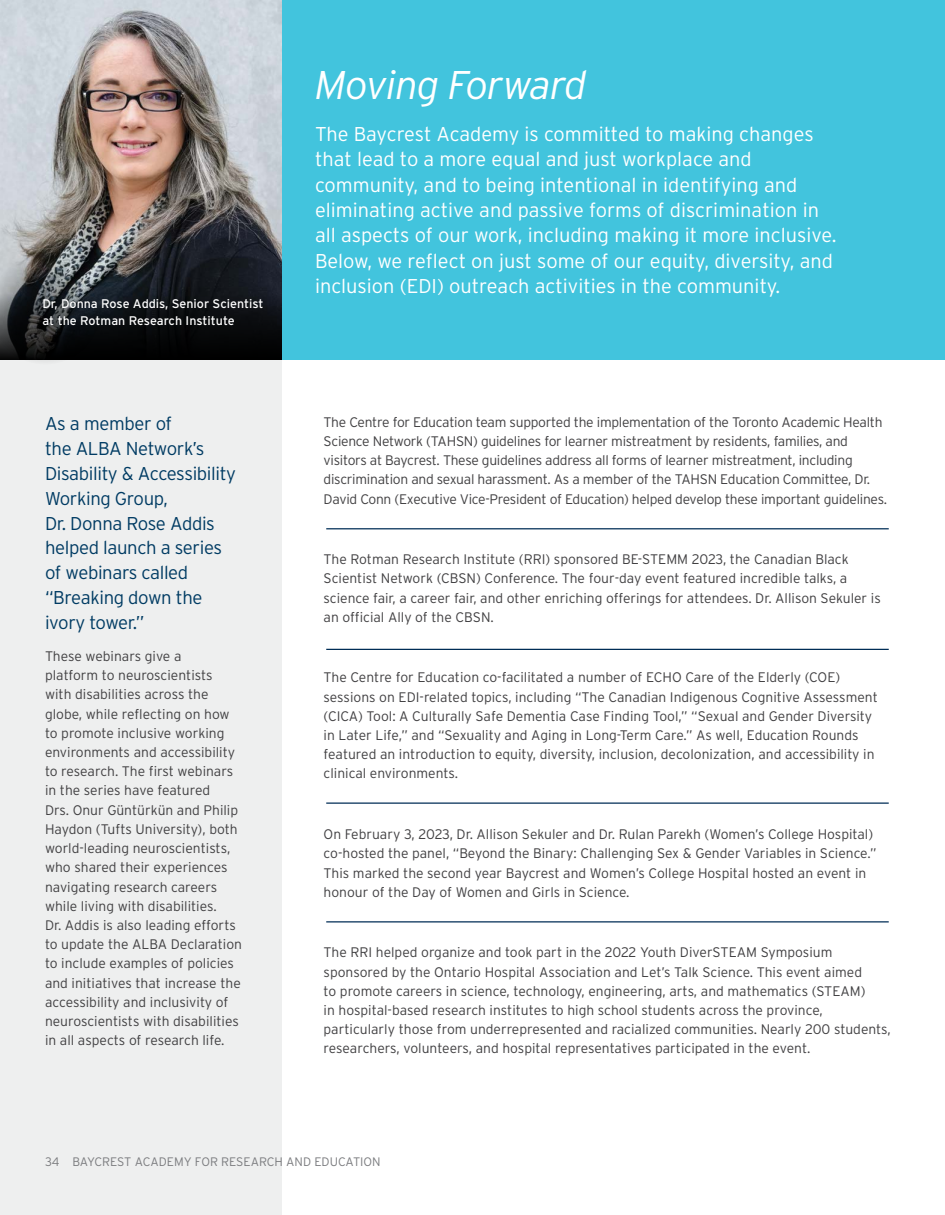
<style>
.page{position:relative;width:945px;height:1215px;background:#fff}
.page>*{position:absolute;margin:0;border:0;box-sizing:border-box;transform-origin:0 0}
.t1{font:italic 300 40px "Interstate";letter-spacing:-.02em;color:#fff}
.t2{font:300 20px/25.4px "Interstate";color:#fff}
.t3{font:300 18.5px/24.8px "Interstate";letter-spacing:-.02em;color:#003b63}
.t4{font:300 13.88px/19.2px "Interstate";color:#414042}
.t5{font:300 13.88px/19.2px "Interstate";letter-spacing:-.02em;color:#414042}
.t6{font:12.5px/16.8px "Interstate";color:#fff}
.t7{font:300 12.25px "Interstate";color:#7b7c7f}
</style>
<div class="page">
<div style="left:0;top:0;width:945px;height:360px;background:#42c4dd"></div>
<div style="left:0;top:0;width:281px;height:1215px;background:#eeefef"></div>
<img style="left:0;top:0;width:281px;height:288px">
<hr style="left:326px;top:528px;width:563px;height:1px;background:#002d56">
<hr style="left:326px;top:649px;width:563px;height:1px;background:#002d56">
<hr style="left:326px;top:802px;width:563px;height:2px;background:#002d56">
<hr style="left:326px;top:921px;width:563px;height:1px;background:#002d56">
<svg style="left:101px;top:288px;width:180px;height:72px;background:#090c0f"></svg>
<svg style="left:0;top:252px;width:101px;height:109px;background:#3c3f41"></svg>
<p class="t6" style="left:42px;top:295px;width:223px">Dr, Donna Rose Addis, Senior Scientist at the Rotman Research Institute</p>
<h3 class="t3" style="left:45px;top:411px;width:192px">As a member of<br>the ALBA Network’s<br>Disability &amp; Accessibility<br>Working Group,<br>Dr. Donna Rose Addis helped launch a series of webinars called “Breaking down the ivory tower.”</h3>
<p class="t4" style="left:45px;top:646px;width:199px">These webinars give a<br>platform to neuroscientists with disabilities across the globe, while reflecting on how to promote inclusive working environments and accessibility to research. The first webinars in the series have featured<br>Drs. Onur Güntürkün and Philip<br>Haydon (Tufts University), both world-leading neuroscientists, who shared their experiences navigating research careers while living with disabilities.<br>Dr. Addis is also leading efforts to update the ALBA Declaration to include examples of policies and initiatives that increase the accessibility and inclusivity of neuroscientists with disabilities in all aspects of research life.</p>
<h1 class="t1" style="left:315px;top:63px;width:273px">Moving Forward</h1>
<p class="t2" style="left:315px;top:121px;width:523px">The Baycrest Academy is committed to making changes that lead to a more equal and just workplace and community, and to being intentional in identifying and eliminating active and passive forms of discrimination in all aspects of our work, including making it more inclusive.<br>Below, we reflect on just some of our equity, diversity, and inclusion (EDI) outreach activities in the community.</p>
<p class="t5" style="left:324px;top:412px;width:565px">The Centre for Education team supported the implementation of the Toronto Academic Health Science Network (TAHSN) guidelines for learner mistreatment by residents, families, and visitors at Baycrest. These guidelines address all forms of learner mistreatment, including discrimination and sexual harassment. As a member of the TAHSN Education Committee, Dr.<br>David Conn (Executive Vice-President of Education) helped develop these important guidelines.</p>
<p class="t4" style="left:324px;top:550px;width:559px">The Rotman Research Institute (RRI) sponsored BE-STEMM 2023, the Canadian Black Scientist Network (CBSN) Conference. The four-day event featured incredible talks, a science fair, a career fair, and other enriching offerings for attendees. Dr. Allison Sekuler is an official Ally of the CBSN.</p>
<p class="t4" style="left:324px;top:668px;width:556px">The Centre for Education co-facilitated a number of ECHO Care of the Elderly (COE) sessions on EDI-related topics, including “The Canadian Indigenous Cognitive Assessment (CICA) Tool: A Culturally Safe Dementia Case Finding Tool,” “Sexual and Gender Diversity in Later Life,” and “Sexuality and Aging in Long-Term Care.” As well, Education Rounds featured an introduction to equity, diversity, inclusion, decolonization, and accessibility in clinical environments.</p>
<p class="t4" style="left:324px;top:824px;width:554px">On February 3, 2023, Dr. Allison Sekuler and Dr. Rulan Parekh (Women’s College Hospital) co-hosted the panel, “Beyond the Binary: Challenging Sex &amp; Gender Variables in Science.” This marked the second year Baycrest and Women’s College Hospital hosted an event in honour of the Day of Women and Girls in Science.</p>
<p class="t4" style="left:324px;top:943px;width:569px">The RRI helped organize and took part in the 2022 Youth DiverSTEAM Symposium sponsored by the Ontario Hospital Association and Let’s Talk Science. This event aimed<br>to promote careers in science, technology, engineering, arts, and mathematics (STEAM)<br>in hospital-based research institutes to high school students across the province, particularly those from underrepresented and racialized communities. Nearly 200 students, researchers, volunteers, and hospital representatives participated in the event.</p>
<p class="t7" style="left:45px;top:1154px;width:337px">34 BAYCREST ACADEMY FOR RESEARCH AND EDUCATION</p>
</div>
